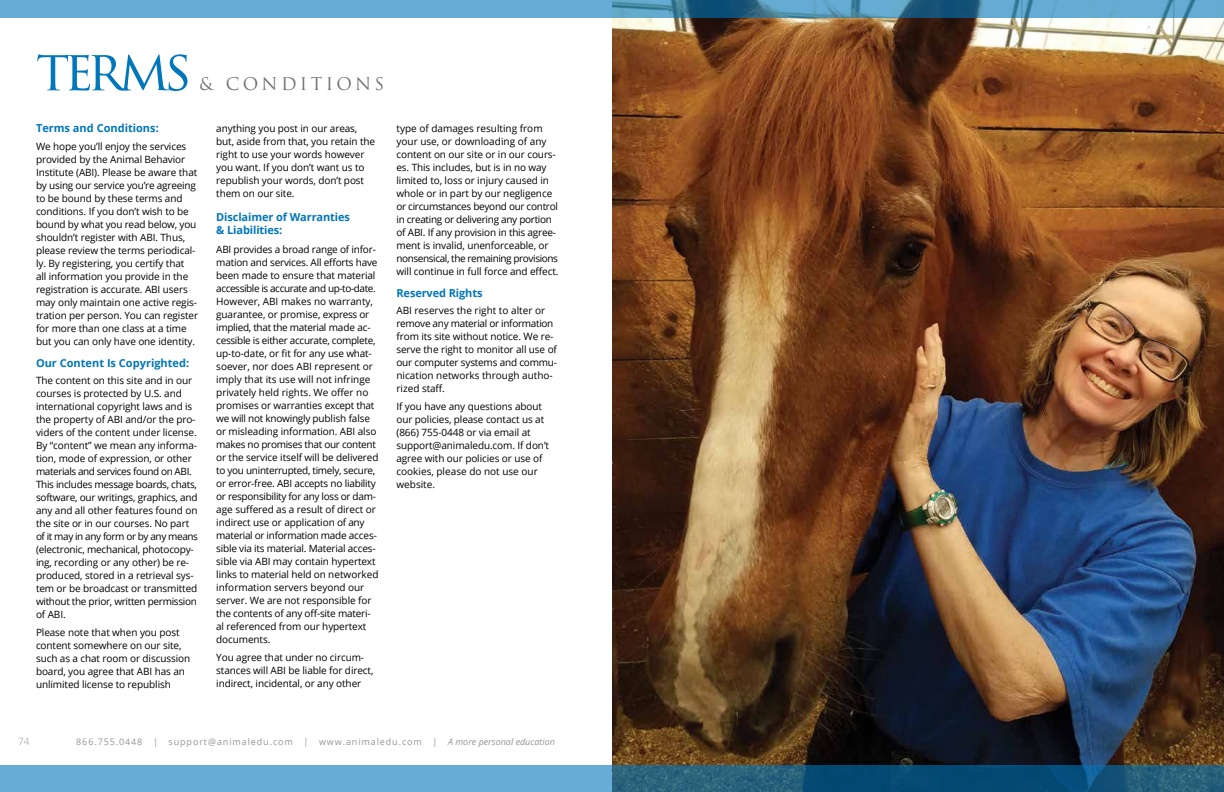
<style>
.page{position:relative;width:1224px;height:792px;background:#fff}
.page>*{position:absolute;margin:0;border:0;box-sizing:border-box;transform-origin:0 0}
.t1{font:55px "Trajan Pro 3";letter-spacing:-.105em;color:#0076bb}
.t2{font:17px "Trajan Pro 3";letter-spacing:.19em;color:#6d6e71}
.t3{font:700 11px/13px "Open Sans";letter-spacing:-.01em;color:#0076bb}
.t4{font:10px/13px "Open Sans";letter-spacing:-.01em;color:#000}
.t5{font:300 10px "Open Sans";color:#939598}
.t6{font:9px "Open Sans";letter-spacing:.1em;color:#939598}
.s1{font-style:italic}
</style>
<div class="page">
<img style="left:612px;top:18px;width:612px;height:747px">
<svg style="left:0;top:0;width:1224px;height:18px;background:#599dc4"></svg>
<svg style="left:0;top:765px;width:1224px;height:27px;background:#3e81a7"></svg>
<h1 class="t1" style="left:36px;top:33px;width:157px">terms</h1>
<h2 class="t2" style="left:199px;top:72px;width:186px">&amp; CONDITIONS</h2>
<p class="t3" style="left:36px;top:122px;width:124px">Terms and Conditions:</p>
<p class="t4" style="left:36px;top:140px;width:164px">We hope you’ll enjoy the services provided by the Animal Behavior Institute (ABI). Please be aware that by using our service you’re agreeing to be bound by these terms and conditions. If you don’t wish to be bound by what you read below, you shouldn’t register with ABI. Thus, please review the terms periodical&shy;ly. By registering, you certify that<br>all information you provide in the registration is accurate. ABI users may only maintain one active regis&shy;tration per person. You can register for more than one class at a time but you can only have one identity.</p>
<p class="t3" style="left:36px;top:356px;width:155px">Our Content Is Copyrighted:</p>
<p class="t4" style="left:36px;top:374px;width:164px">The content on this site and in our courses is protected by U.S. and international copyright laws and is the property of ABI and/or the pro&shy;viders of the content under license.<br>By “content” we mean any informa&shy;tion, mode of expression, or other materials and services found on ABI.<br>This includes message boards, chats, software, our writings, graphics, and any and all other features found on the site or in our courses. No part of it may in any form or by any means (electronic, mechanical, photocopy&shy;ing, recording or any other) be re&shy;produced, stored in a retrieval sys&shy;tem or be broadcast or transmitted without the prior, written permission of ABI.</p>
<p class="t4" style="left:36px;top:626px;width:156px">Please note that when you post content somewhere on our site, such as a chat room or discussion board, you agree that ABI has an unlimited license to republish</p>
<p class="t4" style="left:216px;top:121px;width:160px">anything you post in our areas, but, aside from that, you retain the right to use your words however you want. If you don’t want us to republish your words, don’t post them on our site.</p>
<p class="t3" style="left:216px;top:210px;width:135px">Disclaimer of Warranties &amp; Liabilities:</p>
<p class="t4" style="left:216px;top:242px;width:164px">ABI provides a broad range of infor&shy;mation and services. All efforts have been made to ensure that material accessible is accurate and up-to-date.<br>However, ABI makes no warranty, guarantee, or promise, express or implied, that the material made ac&shy;cessible is either accurate, complete, up-to-date, or fit for any use what&shy;soever, nor does ABI represent or imply that its use will not infringe privately held rights. We offer no promises or warranties except that we will not knowingly publish false or misleading information. ABI also makes no promises that our content or the service itself will be delivered to you uninterrupted, timely, secure, or error-free. ABI accepts no liability or responsibility for any loss or dam&shy;age suffered as a result of direct or indirect use or application of any material or information made acces&shy;sible via its material. Material acces&shy;sible via ABI may contain hypertext links to material held on networked information servers beyond our server. We are not responsible for the contents of any off-site materi&shy;al referenced from our hypertext documents.</p>
<p class="t4" style="left:216px;top:651px;width:159px">You agree that under no circum&shy;stances will ABI be liable for direct, indirect, incidental, or any other</p>
<p class="t4" style="left:396px;top:121px;width:164px">type of damages resulting from your use, or downloading of any content on our site or in our cours&shy;es. This includes, but is in no way limited to, loss or injury caused in whole or in part by our negligence or circumstances beyond our control in creating or delivering any portion of ABI. If any provision in this agree&shy;ment is invalid, unenforceable, or nonsensical, the remaining provisions will continue in full force and effect.</p>
<p class="t3" style="left:396px;top:286px;width:88px">Reserved Rights</p>
<p class="t4" style="left:396px;top:304px;width:162px">ABI reserves the right to alter or remove any material or information from its site without notice. We re&shy;serve the right to monitor all use of our computer systems and commu&shy;nication networks through autho&shy;rized staff.</p>
<p class="t4" style="left:396px;top:399px;width:154px">If you have any questions about our policies, please contact us at (866) 755-0448 or via email at support@animaledu.com. If don’t agree with our policies or use of cookies, please do not use our website.</p>
<p class="t5" style="left:18px;top:735px;width:13px">74</p>
<p class="t6" style="left:76px;top:736px;width:480px">866.755.0448 | support@animaledu.com | www.animaledu.com | <span class="s1">A more personal education</span></p>
</div>
